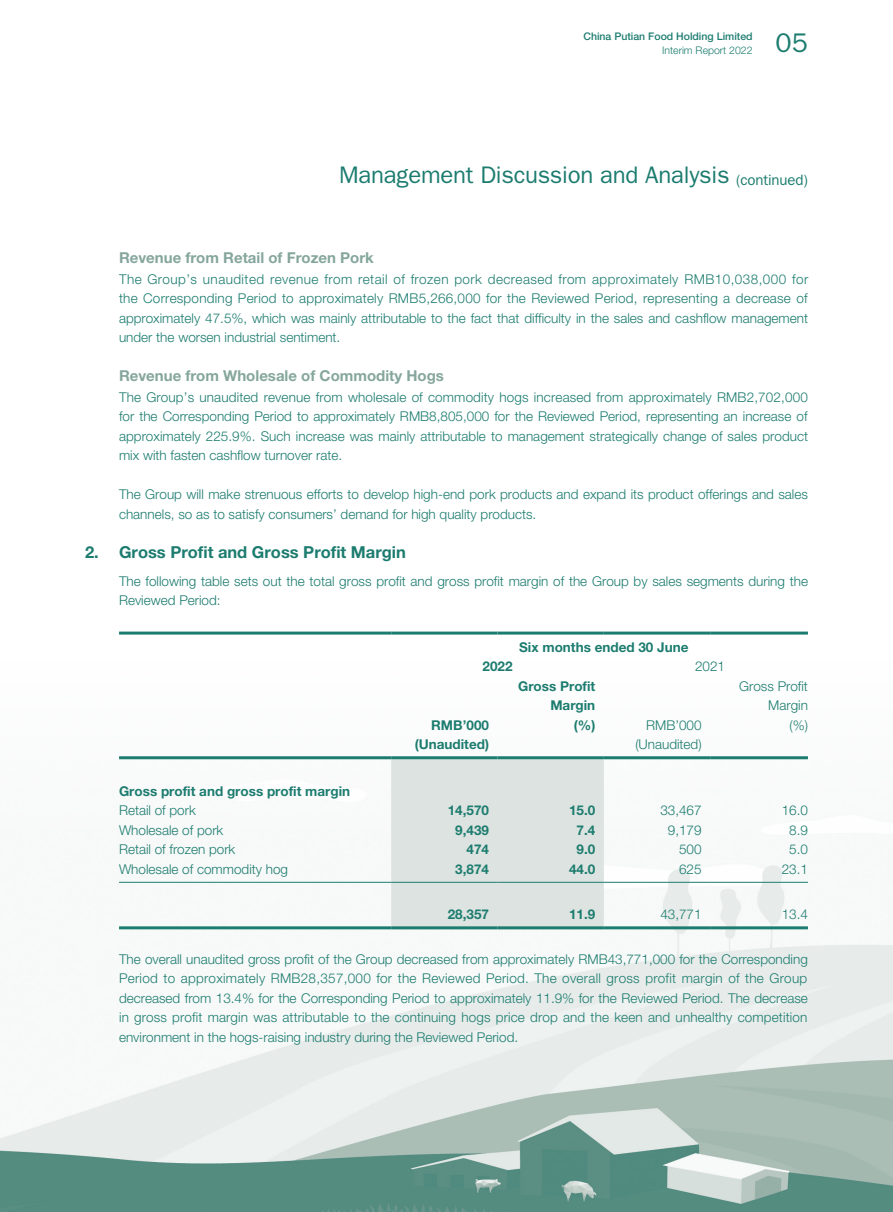
<style>
.page{position:relative;width:893px;height:1212px;background:#fff}
.page>*{position:absolute;margin:0;border:0;box-sizing:border-box;transform-origin:0 0}
.t1{font:27px "ITC Franklin Gothic Std";color:#1c7c6f}
.t2{font:24px "ITC Franklin Gothic Std";letter-spacing:-.01em;color:#1c7c6f}
.t3{font:700 16.5px "Helvetica Neue LT Std";color:#1c7c6f}
.t4{font:700 15px "Helvetica Neue LT Std";color:#85a69c}
.t5{font:300 13.5px/19.5px "Helvetica Neue LT Std";color:#1c7c6f;text-align:justify}
.t6{font:700 13.5px/19.5px "Helvetica Neue LT Std";color:#1c7c6f;text-align:right}
.t7{font:500 10.5px "Helvetica Neue LT Std";color:#1c7c6f}
.t8{font:300 10.5px "Helvetica Neue LT Std";color:#1c7c6f}
.s1{font-size:15px}
</style>
<div class="page">
<img style="left:0;top:759px;width:893px;height:453px">
<div style="left:391px;top:759px;width:213px;height:167px;background:#dce3e0"></div>
<hr style="left:119px;top:631px;width:272px;height:3px;background:#1c7c6f">
<hr style="left:391px;top:631px;width:106px;height:3px;background:#1c7c6f">
<hr style="left:497px;top:631px;width:107px;height:3px;background:#1c7c6f">
<hr style="left:604px;top:631px;width:106px;height:3px;background:#1c7c6f">
<hr style="left:710px;top:631px;width:98px;height:3px;background:#1c7c6f">
<hr style="left:119px;top:756px;width:272px;height:3px;background:#1c7c6f">
<hr style="left:391px;top:756px;width:106px;height:3px;background:#1c7c6f">
<hr style="left:497px;top:756px;width:107px;height:3px;background:#1c7c6f">
<hr style="left:604px;top:756px;width:106px;height:3px;background:#1c7c6f">
<hr style="left:710px;top:756px;width:98px;height:3px;background:#1c7c6f">
<hr style="left:119px;top:882px;width:272px;height:1px;background:#1c7c6f">
<hr style="left:391px;top:882px;width:106px;height:1px;background:#1c7c6f">
<hr style="left:497px;top:882px;width:107px;height:1px;background:#1c7c6f">
<hr style="left:604px;top:882px;width:106px;height:1px;background:#1c7c6f">
<hr style="left:710px;top:882px;width:98px;height:1px;background:#1c7c6f">
<hr style="left:119px;top:926px;width:272px;height:3px;background:#1c7c6f">
<hr style="left:391px;top:926px;width:106px;height:3px;background:#1c7c6f">
<hr style="left:497px;top:926px;width:107px;height:3px;background:#1c7c6f">
<hr style="left:604px;top:926px;width:106px;height:3px;background:#1c7c6f">
<hr style="left:710px;top:926px;width:98px;height:3px;background:#1c7c6f">
<p class="t7" style="left:583px;top:30px;width:171px">China Putian Food Holding Limited</p>
<p class="t8" style="left:662px;top:44px;width:92px">Interim Report 2022</p>
<h1 class="t1" style="left:775px;top:27px;width:34px">05</h1>
<h2 class="t2" style="left:339px;top:161px;width:470px">Management Discussion and Analysis <span class="s1">(continued)</span></h2>
<p class="t4" style="left:119px;top:249px;width:256px">Revenue from Retail of Frozen Pork</p>
<p class="t5" style="left:119px;top:269px;width:691px">The Group’s unaudited revenue from retail of frozen pork decreased from approximately RMB10,038,000 for the Corresponding Period to approximately RMB5,266,000 for the Reviewed Period, representing a decrease of approximately 47.5%, which was mainly attributable to the fact that difficulty in the sales and cashflow management under the worsen industrial sentiment.</p>
<p class="t4" style="left:119px;top:367px;width:326px">Revenue from Wholesale of Commodity Hogs</p>
<p class="t5" style="left:119px;top:387px;width:691px">The Group’s unaudited revenue from wholesale of commodity hogs increased from approximately RMB2,702,000 for the Corresponding Period to approximately RMB8,805,000 for the Reviewed Period, representing an increase of approximately 225.9%. Such increase was mainly attributable to management strategically change of sales product mix with fasten cashflow turnover rate.</p>
<p class="t5" style="left:119px;top:484px;width:690px">The Group will make strenuous efforts to develop high-end pork products and expand its product offerings and sales channels, so as to satisfy consumers’ demand for high quality products.</p>
<p class="t3" style="left:85px;top:541px;width:322px">2. Gross Profit and Gross Profit Margin</p>
<p class="t5" style="left:119px;top:571px;width:690px">The following table sets out the total gross profit and gross profit margin of the Group by sales segments during the<br>Reviewed Period:</p>
<p class="t6" style="left:519px;top:637px;width:171px">Six months ended 30 June</p>
<p class="t6" style="left:482px;top:656px;width:32px">2022</p>
<p class="t5" style="left:695px;top:656px;width:32px">2021</p>
<p class="t6" style="left:518px;top:676px;width:79px">Gross Profit<br>Margin</p>
<p class="t5" style="left:739px;top:676px;width:70px;text-align:right">Gross Profit<br>Margin</p>
<p class="t6" style="left:431px;top:715px;width:59px">RMB’000</p>
<p class="t6" style="left:574px;top:715px;width:23px">(%)</p>
<p class="t5" style="left:646px;top:715px;width:57px">RMB’000</p>
<p class="t5" style="left:789px;top:715px;width:20px">(%)</p>
<p class="t6" style="left:415px;top:734px;width:76px">(Unaudited)</p>
<p class="t5" style="left:635px;top:734px;width:68px">(Unaudited)</p>
<p class="t6" style="left:119px;top:781px;width:233px">Gross profit and gross profit margin</p>
<p class="t5" style="left:119px;top:801px;width:78px">Retail of pork</p>
<p class="t6" style="left:448px;top:800px;width:43px">14,570</p>
<p class="t6" style="left:569px;top:800px;width:28px">15.0</p>
<p class="t5" style="left:660px;top:801px;width:43px">33,467</p>
<p class="t5" style="left:782px;top:801px;width:28px">16.0</p>
<p class="t5" style="left:119px;top:820px;width:106px">Wholesale of pork</p>
<p class="t6" style="left:455px;top:820px;width:35px">9,439</p>
<p class="t6" style="left:577px;top:820px;width:20px">7.4</p>
<p class="t5" style="left:668px;top:820px;width:35px">9,179</p>
<p class="t5" style="left:789px;top:820px;width:20px">8.9</p>
<p class="t5" style="left:119px;top:840px;width:118px">Retail of frozen pork</p>
<p class="t6" style="left:466px;top:839px;width:24px">474</p>
<p class="t6" style="left:577px;top:839px;width:20px">9.0</p>
<p class="t5" style="left:679px;top:840px;width:24px">500</p>
<p class="t5" style="left:789px;top:840px;width:20px">5.0</p>
<p class="t5" style="left:119px;top:859px;width:171px">Wholesale of commodity hog</p>
<p class="t6" style="left:455px;top:859px;width:35px">3,874</p>
<p class="t6" style="left:569px;top:859px;width:28px">44.0</p>
<p class="t5" style="left:679px;top:859px;width:24px">625</p>
<p class="t5" style="left:782px;top:859px;width:28px">23.1</p>
<p class="t6" style="left:448px;top:904px;width:43px">28,357</p>
<p class="t6" style="left:569px;top:904px;width:28px">11.9</p>
<p class="t5" style="left:660px;top:904px;width:43px">43,771</p>
<p class="t5" style="left:782px;top:904px;width:28px">13.4</p>
<p class="t5" style="left:119px;top:949px;width:690px">The overall unaudited gross profit of the Group decreased from approximately RMB43,771,000 for the Corresponding Period to approximately RMB28,357,000 for the Reviewed Period. The overall gross profit margin of the Group decreased from 13.4% for the Corresponding Period to approximately 11.9% for the Reviewed Period. The decrease in gross profit margin was attributable to the continuing hogs price drop and the keen and unhealthy competition environment in the hogs-raising industry during the Reviewed Period.</p>
</div>
